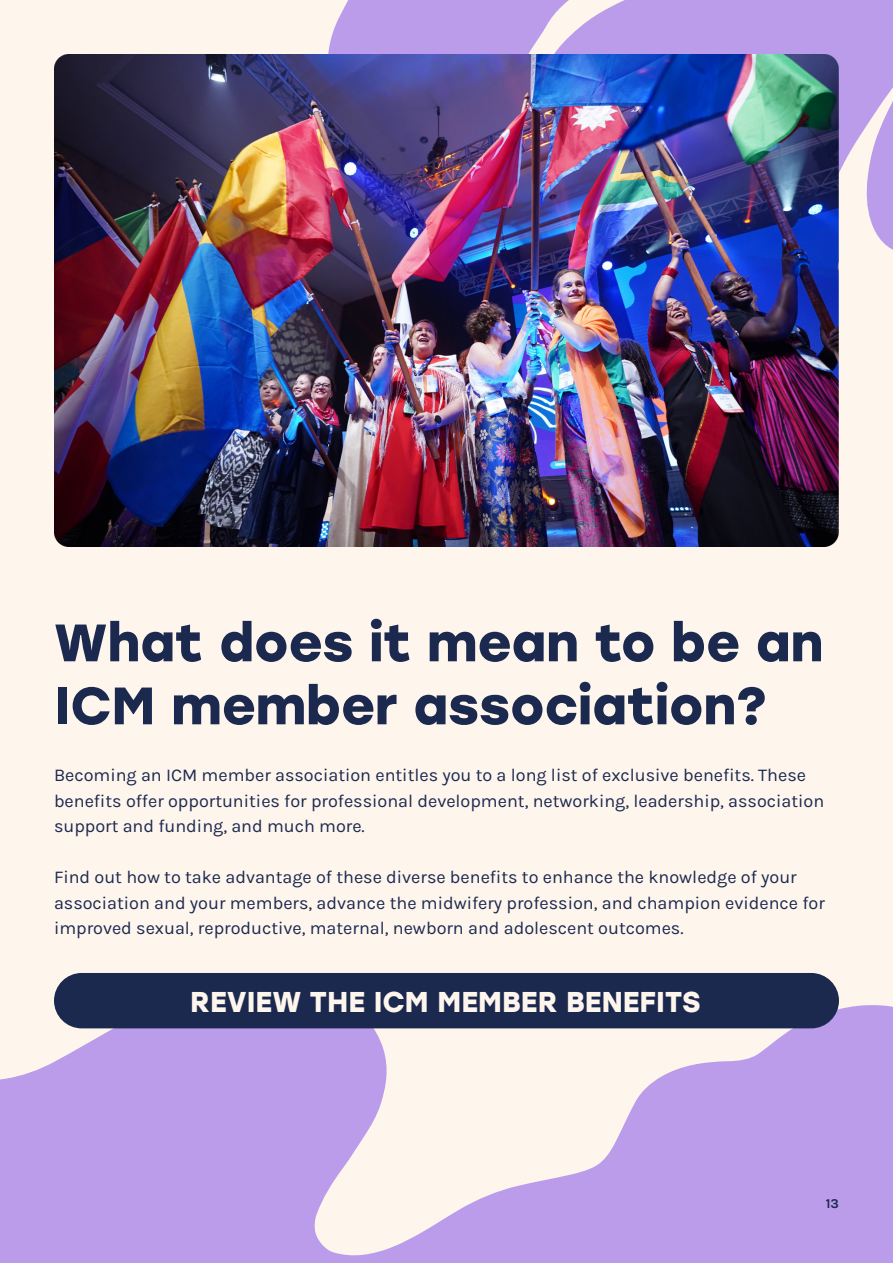
<style>
.page{position:relative;width:893px;height:1263px;background:#fef5ed}
.page>*{position:absolute;margin:0;border:0;box-sizing:border-box;transform-origin:0 0}
.t1{font:700 52.5px/63px "Stolzl";color:#1c294f}
.t2{font:700 28.5px "Stolzl";color:#fef5ed}
.t3{font:18px/25.5px "Karla";color:#1c294f}
.t4{font:700 13.5px "Karla";color:#1c294f}
</style>
<div class="page">
<svg style="left:0;top:973px;width:893px;height:290px;fill:#ba9ceb"></svg>
<svg style="left:328px;top:0;width:565px;height:250px;fill:#ba9ceb"></svg>
<div style="left:54px;top:973px;width:785px;height:55px;background:#1c294f;border-radius:28px"></div>
<img style="left:54px;top:54px;width:785px;height:492px">
<p class="t1" style="left:54px;top:608px;width:771px">What does it mean to be an<br>ICM member association?</p>
<p class="t3" style="left:54px;top:762px;width:772px">Becoming an ICM member association entitles you to a long list of exclusive benefits. These benefits offer opportunities for professional development, networking, leadership, association support and funding, and much more.</p>
<p class="t3" style="left:54px;top:864px;width:772px">Find out how to take advantage of these diverse benefits to enhance the knowledge of your association and your members, advance the midwifery profession, and champion evidence for improved sexual, reproductive, maternal, newborn and adolescent outcomes.</p>
<p class="t2" style="left:190px;top:981px;width:512px">REVIEW THE ICM MEMBER BENEFITS</p>
<p class="t4" style="left:826px;top:1194px;width:15px">13</p>
</div>
